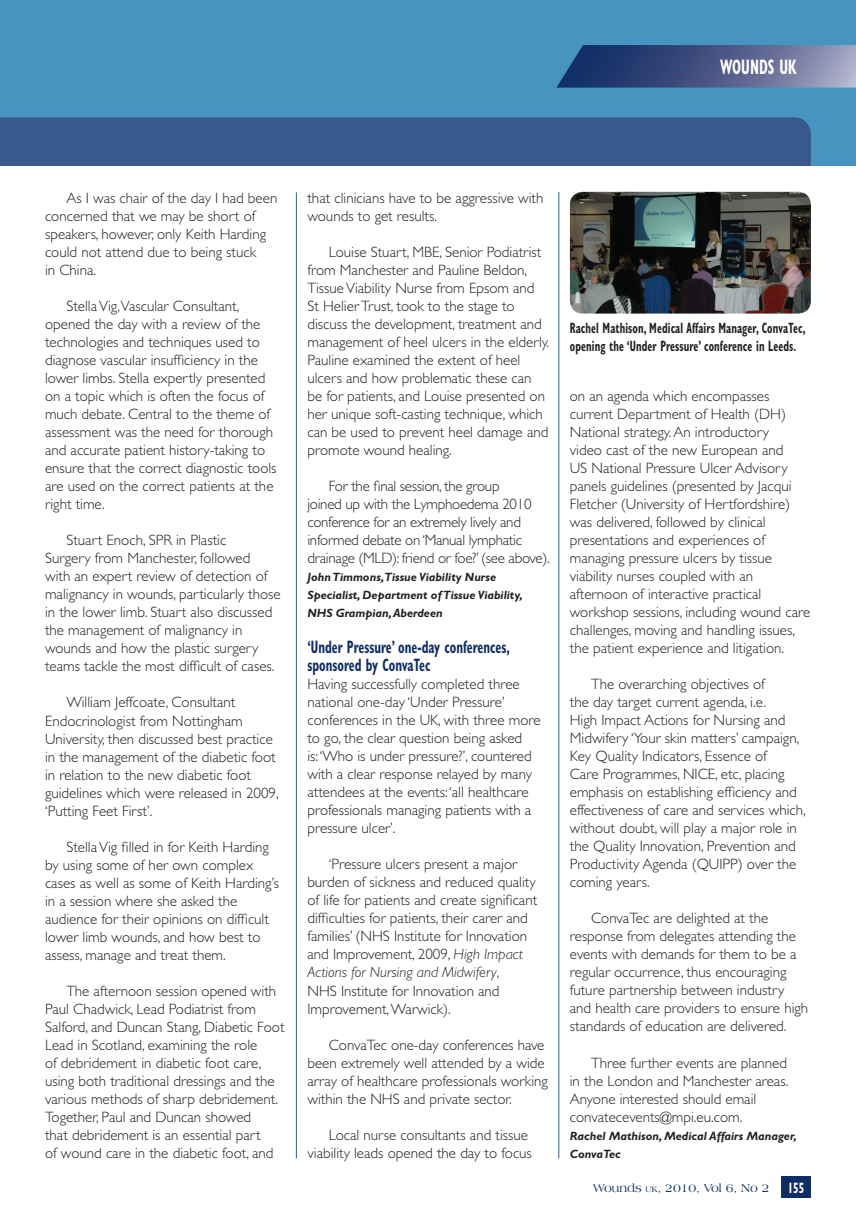
<style>
.page{position:relative;width:856px;height:1226px;background:#fff}
.page>*{position:absolute;margin:0;border:0;box-sizing:border-box;transform-origin:0 0}
.t1{font:700 condensed 21px "Gill Sans";color:#fff;scale:.7 1}
.ahead{font:700 condensed 18px/18px "Gill Sans";color:#0f2d65;scale:.7 1}
.Bodytext{font:300 15px/18px "Gill Sans";color:#231f20}
.body{font:300 15px/18px "Gill Sans";color:#231f20}
.body-2{font:300 15px/18px "Gill Sans";letter-spacing:-.02em;color:#231f20}
.t2{font:700 condensed 15px/18px "Gill Sans";letter-spacing:.01em;color:#231f20;scale:.7 1}
.t3{font:700 condensed 15px "Gill Sans";color:#fff;scale:.7 1}
.body-3{font:italic 700 12px/18px "Gill Sans";color:#231f20}
.Bodytext-2{font:italic 700 12px "Gill Sans";color:#231f20}
.t4{font:12px "Americana BT";color:#0f2d65}
.s1{font-style:italic}
.s2{font-size:8.4px}
</style>
<div class="page">
<div style="left:0;top:0;width:855px;height:166px;background:#4794c0"></div>
<div style="left:0;top:117px;width:810px;height:49px;background:#39588b"></div>
<svg style="left:556px;top:45px;width:299px;height:43px;background:#4f608d"></svg>
<div style="left:781px;top:1176px;width:29px;height:21px;background:#0f2d65"></div>
<hr style="left:296px;top:192px;width:1px;height:966px;background:#39588b">
<hr style="left:558px;top:192px;width:1px;height:966px;background:#39588b">
<img style="left:570px;top:192px;width:240px;height:121px">
<p class="t1" style="left:720px;top:54px;width:111px">WOUNDS UK</p>
<p class="t1" style="left:724px;top:54px;width:111px">WOUNDS UK</p>
<p class="body" style="left:45px;top:189px;width:234px;text-indent:21px">As I was chair of the day I had been concerned that we may be short of speakers, however, only Keith Harding could not attend due to being stuck<br>in China.</p>
<p class="body" style="left:45px;top:297px;width:233px;text-indent:21px">Stella Vig,Vascular Consultant, opened the day with a review of the technologies and techniques used to diagnose vascular insufficiency in the lower limbs. Stella expertly presented on a topic which is often the focus of much debate. Central to the theme of assessment was the need for thorough and accurate patient history-taking to ensure that the correct diagnostic tools are used on the correct patients at the right time.</p>
<p class="body" style="left:45px;top:531px;width:237px;text-indent:21px">Stuart Enoch, SPR in Plastic<br>Surgery from Manchester, followed<br>with an expert review of detection of malignancy in wounds, particularly those in the lower limb. Stuart also discussed the management of malignancy in wounds and how the plastic surgery teams tackle the most difficult of cases.</p>
<p class="body" style="left:45px;top:693px;width:235px;text-indent:21px">William Jeffcoate, Consultant Endocrinologist from Nottingham University, then discussed best practice in the management of the diabetic foot in relation to the new diabetic foot guidelines which were released in 2009, ‘Putting Feet First’.</p>
<p class="body" style="left:45px;top:837px;width:235px;text-indent:21px">Stella Vig filled in for Keith Harding by using some of her own complex cases as well as some of Keith Harding’s in a session where she asked the audience for their opinions on difficult lower limb wounds, and how best to assess, manage and treat them.</p>
<p class="body" style="left:45px;top:981px;width:241px;text-indent:21px">The afternoon session opened with Paul Chadwick, Lead Podiatrist from Salford, and Duncan Stang, Diabetic Foot Lead in Scotland, examining the role<br>of debridement in diabetic foot care, using both traditional dressings and the various methods of sharp debridement.<br>Together, Paul and Duncan showed<br>that debridement is an essential part<br>of wound care in the diabetic foot, and</p>
<p class="body" style="left:307px;top:189px;width:237px">that clinicians have to be aggressive with wounds to get results.</p>
<p class="body" style="left:307px;top:243px;width:243px;text-indent:21px">Louise Stuart, MBE, Senior Podiatrist from Manchester and Pauline Beldon, Tissue Viability Nurse from Epsom and St Helier Trust, took to the stage to discuss the development, treatment and management of heel ulcers in the elderly.<br>Pauline examined the extent of heel ulcers and how problematic these can be for patients, and Louise presented on her unique soft-casting technique, which can be used to prevent heel damage and promote wound healing.</p>
<p class="body-2" style="left:307px;top:477px;width:244px;text-indent:21px">For the final session, the group<br>joined up with the Lymphoedema 2010 conference for an extremely lively and informed debate on ‘Manual lymphatic drainage (MLD): friend or foe?’ (see above).</p>
<p class="body-3" style="left:307px;top:568px;width:217px">John Timmons,Tissue Viability Nurse<br>Specialist, Department of Tissue Viability,<br>NHS Grampian, Aberdeen</p>
<p class="ahead" style="left:307px;top:638px;width:290px">‘Under Pressure’ one-day conferences, sponsored by ConvaTec</p>
<p class="Bodytext" style="left:307px;top:675px;width:235px">Having successfully completed three national one-day ‘Under Pressure’ conferences in the UK, with three more to go, the clear question being asked<br>is: ‘Who is under pressure?’, countered with a clear response relayed by many attendees at the events: ‘all healthcare professionals managing patients with a pressure ulcer’.</p>
<p class="Bodytext" style="left:307px;top:855px;width:231px;text-indent:21px">‘Pressure ulcers present a major burden of sickness and reduced quality of life for patients and create significant difficulties for patients, their carer and families’ (NHS Institute for Innovation and Improvement, 2009, <span class="s1">High Impact Actions for Nursing and Midwifery</span>,<br>NHS Institute for Innovation and Improvement, Warwick).</p>
<p class="Bodytext" style="left:307px;top:1035px;width:242px;text-indent:21px">ConvaTec one-day conferences have been extremely well attended by a wide array of healthcare professionals working within the NHS and private sector.</p>
<p class="Bodytext" style="left:307px;top:1125px;width:226px;text-align:right">Local nurse consultants and tissue viability leads opened the day to focus</p>
<p class="t2" style="left:569px;top:319px;width:338px">Rachel Mathison, Medical Affairs Manager, ConvaTec, opening the ‘Under Pressure’ conference in Leeds.</p>
<p class="Bodytext" style="left:569px;top:387px;width:242px">on an agenda which encompasses current Department of Health (DH)<br>National strategy. An introductory<br>video cast of the new European and<br>US National Pressure Ulcer Advisory panels guidelines (presented by Jacqui Fletcher (University of Hertfordshire) was delivered, followed by clinical presentations and experiences of managing pressure ulcers by tissue viability nurses coupled with an afternoon of interactive practical workshop sessions, including wound care challenges, moving and handling issues, the patient experience and litigation.</p>
<p class="Bodytext" style="left:569px;top:675px;width:237px;text-indent:21px">The overarching objectives of<br>the day target current agenda, i.e.<br>High Impact Actions for Nursing and Midwifery ‘Your skin matters’ campaign, Key Quality Indicators, Essence of<br>Care Programmes, NICE, etc, placing emphasis on establishing efficiency and effectiveness of care and services which, without doubt, will play a major role in the Quality Innovation, Prevention and Productivity Agenda (QUIPP) over the coming years.</p>
<p class="Bodytext" style="left:569px;top:909px;width:240px;text-indent:21px">ConvaTec are delighted at the response from delegates attending the events with demands for them to be a regular occurrence, thus encouraging future partnership between industry and health care providers to ensure high standards of education are delivered.</p>
<p class="Bodytext" style="left:569px;top:1053px;width:220px;text-indent:21px">Three further events are planned in the London and Manchester areas.<br>Anyone interested should email convatecevents@mpi.eu.com.</p>
<p class="Bodytext-2" style="left:569px;top:1128px;width:229px">Rachel Mathison, Medical Affairs Manager,</p>
<p class="Bodytext-2" style="left:569px;top:1146px;width:53px">ConvaTec</p>
<p class="t4" style="left:593px;top:1180px;width:178px">Wounds <span class="s2">uk</span>, 2010, Vol 6, No 2</p>
<p class="t3" style="left:787px;top:1178px;width:25px">155</p>
</div>
